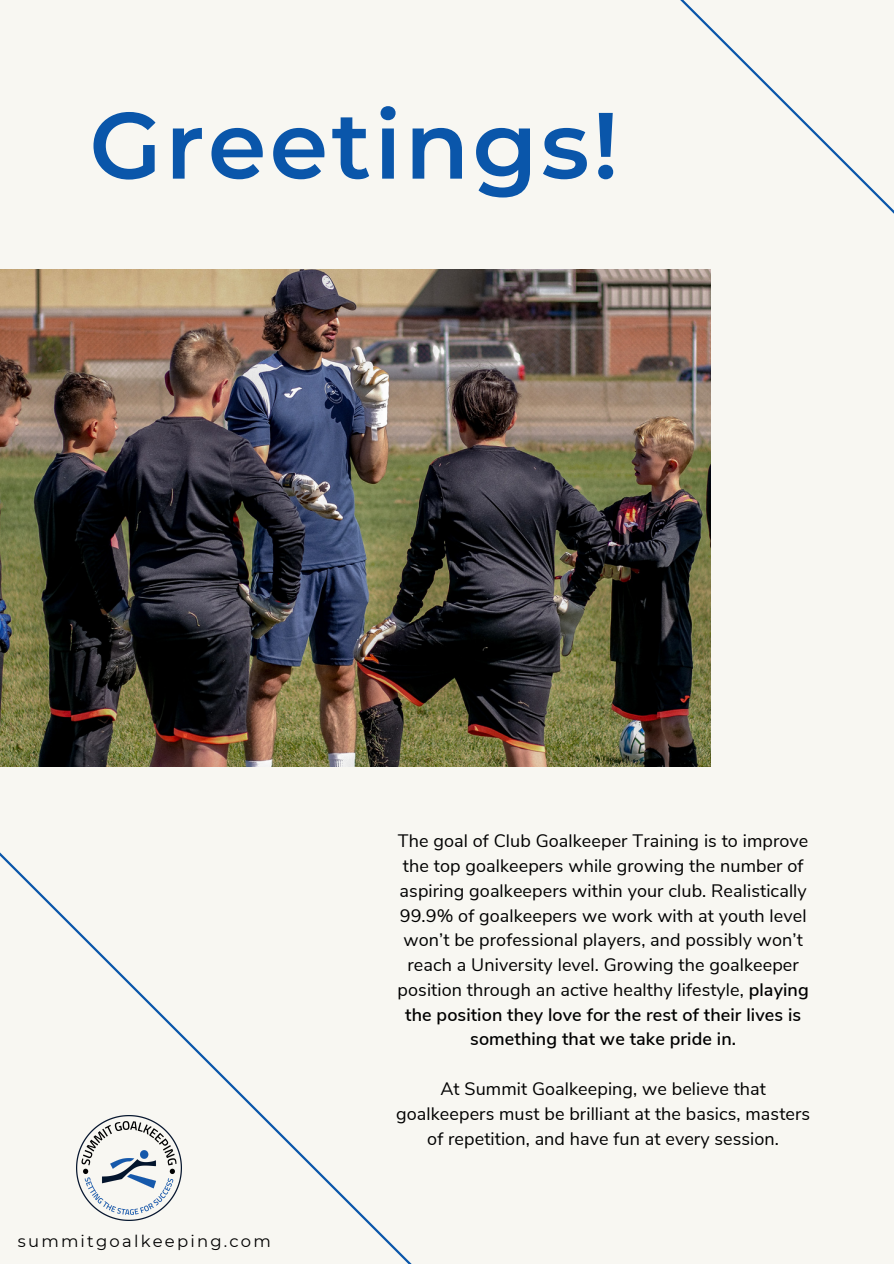
<style>
.page{position:relative;width:894px;height:1264px;background:#fff}
.page>*{position:absolute;margin:0;border:0;box-sizing:border-box;transform-origin:0 0}
.t1{font:600 93.9px "Montserrat";letter-spacing:.035em;color:#0a56aa}
.t2{font:18px/24.8px "Nunito Sans";letter-spacing:.005em;color:#000;text-align:center}
.t3{font:16.35px "Montserrat";letter-spacing:.135em;color:#000}
.s1{font-weight:600}
</style>
<div class="page">
<div style="left:0;top:0;width:893px;height:1263px;background:#f8f7f2"></div>
<svg style="left:638px;top:0;width:255px;height:286px"></svg>
<svg style="left:0;top:766px;width:601px;height:497px"></svg>
<img style="left:0;top:270px;width:710px;height:496px">
<img style="left:77px;top:1115px;width:104px;height:105px">
<p class="t1" style="left:89px;top:88px;width:530px">Greetings!</p>
<p class="t3" style="left:18px;top:1231px;width:254px">summitgoalkeeping.com</p>
<p class="t2" style="left:397px;top:829px;width:412px">The goal of Club Goalkeeper Training is to improve the top goalkeepers while growing the number of aspiring goalkeepers within your club. Realistically 99.9% of goalkeepers we work with at youth level won’t be professional players, and possibly won’t reach a University level. Growing the goalkeeper position through an active healthy lifestyle, <span class="s1">playing the position they love for the rest of their lives is something that we take pride in.</span></p>
<p class="t2" style="left:396px;top:1076px;width:415px">At Summit Goalkeeping, we believe that goalkeepers must be brilliant at the basics, masters of repetition, and have fun at every session.</p>
</div>
